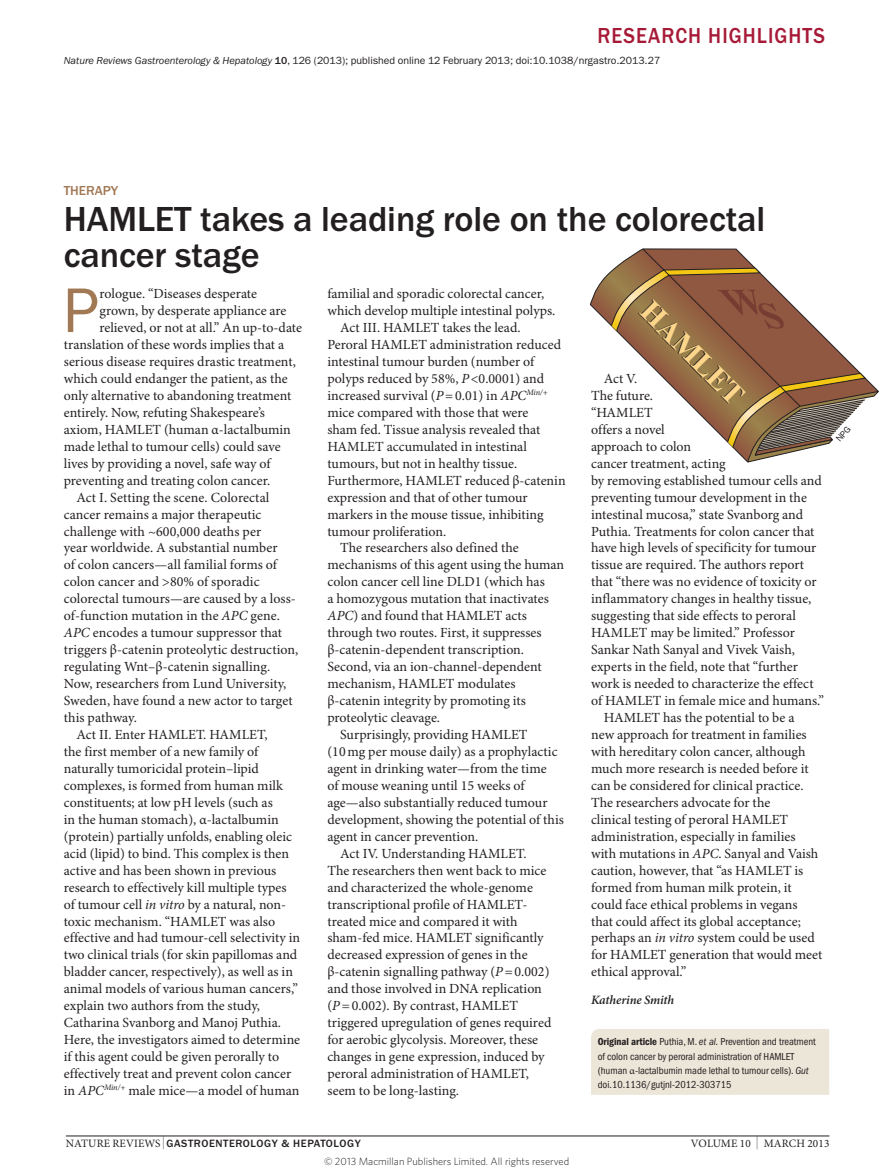
<style>
.page{position:relative;width:893px;height:1174px;background:#fff}
.page>*{position:absolute;margin:0;border:0;box-sizing:border-box;transform-origin:0 0}
.Body_drop_cap{font:63.3px "ITC Franklin Gothic Std";color:#a27955}
.Title{font:500 36px/36px "ITC Franklin Gothic Std";letter-spacing:-.005em;color:#231f20}
.t1{font:500 22.5px "ITC Franklin Gothic Std";letter-spacing:.05em;color:#a71a37;scale:.9 1}
.Body_text{font:13.95px/17px "Minion Pro";color:#231f20}
.Body_drop_cap-2{font:13.95px "Minion Pro";color:#231f20}
.Strapline{font:500 13.5px "ITC Franklin Gothic Std";letter-spacing:-.005em;color:#a27955}
.Authors{font:italic 600 12.75px "Minion Pro";letter-spacing:-.01em;color:#231f20}
.t2{font:11.25px "Minion Pro";letter-spacing:.01em;color:#231f20}
.t3{font:500 10.95px "ITC Franklin Gothic Std";letter-spacing:.05em;color:#231f20}
.References{font:condensed 10.5px/14.2px "ITC Franklin Gothic Std";letter-spacing:-.005em;color:#231f20}
.Citation_line{font:10.5px "ITC Franklin Gothic Std";letter-spacing:-.005em;color:#231f20}
.t4{font:300 10.5px "Whitney";color:#231f20}
.s1{font-style:italic}
.s2{font-weight:500}
.s3{font-family:"ITC Franklin Gothic Std Dm Cd";font-stretch:normal}
.s4{font-family:"Minion Pro";font-stretch:normal}
.s5{font-family:"Minion Pro";font-weight:400;font-size:11.25px}
.s6{font-family:"Minion Pro";font-weight:400;font-size:12.9px}
.s7{font-size:12.9px}
</style>
<div class="page">
<hr style="left:66px;top:1135px;width:763px;height:1px;background:#231f20">
<div style="left:591px;top:1029px;width:238px;height:65px;background:#ece6d9"></div>
<svg style="left:590px;top:271px;width:21px;height:55px"></svg>
<svg style="left:611px;top:249px;width:267px;height:213px"></svg>
<p class="t1" style="left:598px;top:22px;width:254px">RESEARCH HIGHLIGHTS</p>
<p class="Citation_line" style="left:64px;top:54px;width:598px"><span class="s1">Nature Reviews Gastroenterology &amp; Hepatology</span> <span class="s2">10</span>, 126 (2013); published online 12 February 2013; doi:10.1038/nrgastro.2013.27</p>
<p class="Strapline" style="left:64px;top:183px;width:56px">THERAPY</p>
<p class="Title" style="left:64px;top:202px;width:703px">HAMLET takes a leading role on the colorectal cancer stage</p>
<p class="Body_drop_cap" style="left:64px;top:274px;width:37px">P</p>
<p class="Body_drop_cap-2" style="left:99px;top:285px;width:159px">rologue. “Diseases desperate</p>
<p class="Body_text" style="left:327px;top:286px;width:229px">familial and sporadic colorectal cancer, which develop multiple intestinal polyps.</p>
<p class="Body_text" style="left:327px;top:320px;width:240px;text-indent:13px">Act III. HAMLET takes the lead.<br>Peroral HAMLET administration reduced intestinal tumour burden (number of polyps reduced by 58%, <span class="s1">P</span>&lt;0.0001) and increased survival (<span class="s1">P</span>=0.01) in <span class="s1">APC</span><sup>Min/+ </sup>mice compared with those that were<br>sham fed. Tissue analysis revealed that HAMLET accumulated in intestinal tumours, but not in healthy tissue.<br>Furthermore, HAMLET reduced β-catenin expression and that of other tumour markers in the mouse tissue, inhibiting tumour proliferation.</p>
<p class="Body_text" style="left:327px;top:540px;width:238px;text-indent:13px">The researchers also defined the mechanisms of this agent using the human colon cancer cell line DLD1 (which has<br>a homozygous mutation that inactivates <span class="s1">APC</span>) and found that HAMLET acts through two routes. First, it suppresses β-catenin-dependent transcription.<br>Second, via an ion-channel-dependent mechanism, HAMLET modulates β-catenin integrity by promoting its proteolytic cleavage.</p>
<p class="Body_text" style="left:327px;top:726px;width:238px;text-indent:13px">Surprisingly, providing HAMLET (10mg per mouse daily) as a prophylactic agent in drinking water—from the time<br>of mouse weaning until 15 weeks of age—also substantially reduced tumour development, showing the potential of this agent in cancer prevention.</p>
<p class="Body_text" style="left:327px;top:845px;width:225px;text-indent:13px">Act IV. Understanding HAMLET.<br>The researchers then went back to mice and characterized the whole-genome transcriptional profile of HAMLET&shy;treated mice and compared it with sham-fed mice. HAMLET significantly decreased expression of genes in the β-catenin signalling pathway (<span class="s1">P</span>=0.002) and those involved in DNA replication (<span class="s1">P</span>=0.002). By contrast, HAMLET triggered upregulation of genes required for aerobic glycolysis. Moreover, these changes in gene expression, induced by peroral administration of HAMLET, seem to be long-lasting.</p>
<p class="Body_drop_cap-2" style="left:99px;top:302px;width:189px">grown, by desperate appliance are</p>
<p class="Body_drop_cap-2" style="left:99px;top:319px;width:204px">relieved, or not at all.” An up-to-date</p>
<p class="Body_drop_cap-2" style="left:64px;top:336px;width:222px">translation of these words implies that a</p>
<p class="Body_drop_cap-2" style="left:64px;top:353px;width:234px">serious disease requires drastic treatment,</p>
<p class="Body_drop_cap-2" style="left:64px;top:370px;width:225px">which could endanger the patient, as the</p>
<p class="Body_drop_cap-2" style="left:64px;top:387px;width:229px">only alternative to abandoning treatment</p>
<p class="Body_drop_cap-2" style="left:64px;top:404px;width:203px">entirely. Now, refuting Shakespeare’s</p>
<p class="Body_drop_cap-2" style="left:64px;top:421px;width:229px">axiom, HAMLET (human α-lactalbumin</p>
<p class="Body_drop_cap-2" style="left:64px;top:438px;width:218px">made lethal to tumour cells) could save</p>
<p class="Body_drop_cap-2" style="left:64px;top:455px;width:208px">lives by providing a novel, safe way of</p>
<p class="Body_drop_cap-2" style="left:64px;top:472px;width:208px">preventing and treating colon cancer.</p>
<p class="Body_text" style="left:64px;top:489px;width:236px;text-indent:13px">Act I. Setting the scene. Colorectal cancer remains a major therapeutic challenge with ~600,000 deaths per<br>year worldwide. A substantial number<br>of colon cancers—all familial forms of colon cancer and &gt;80% of sporadic colorectal tumours—are caused by a loss&shy;of-function mutation in the <span class="s1">APC</span> gene.<br><span class="s1">APC</span> encodes a tumour suppressor that triggers β-catenin proteolytic destruction, regulating Wnt–β-catenin signalling.<br>Now, researchers from Lund University, Sweden, have found a new actor to target this pathway.</p>
<p class="Body_text" style="left:64px;top:726px;width:238px;text-indent:13px">Act II. Enter HAMLET. HAMLET,<br>the first member of a new family of naturally tumoricidal protein–lipid complexes, is formed from human milk constituents; at low pH levels (such as<br>in the human stomach), α-lactalbumin (protein) partially unfolds, enabling oleic acid (lipid) to bind. This complex is then active and has been shown in previous research to effectively kill multiple types of tumour cell <span class="s1">in vitro</span> by a natural, non&shy;toxic mechanism. “HAMLET was also effective and had tumour-cell selectivity in two clinical trials (for skin papillomas and bladder cancer, respectively), as well as in animal models of various human cancers,” explain two authors from the study, Catharina Svanborg and Manoj Puthia.<br>Here, the investigators aimed to determine if this agent could be given perorally to effectively treat and prevent colon cancer in <span class="s1">APC</span><sup>Min/+</sup> male mice—a model of human</p>
<p class="Body_text" style="left:591px;top:370px;width:235px;text-indent:13px">Act V.<br>The future.<br>“HAMLET<br>offers a novel<br>approach to colon<br>cancer treatment, acting<br>by removing established tumour cells and preventing tumour development in the intestinal mucosa,” state Svanborg and<br>Puthia. Treatments for colon cancer that have high levels of specificity for tumour tissue are required. The authors report that “there was no evidence of toxicity or inflammatory changes in healthy tissue, suggesting that side effects to peroral<br>HAMLET may be limited.” Professor<br>Sankar Nath Sanyal and Vivek Vaish, experts in the field, note that “further work is needed to characterize the effect of HAMLET in female mice and humans.”</p>
<p class="Body_text" style="left:591px;top:709px;width:233px;text-indent:13px">HAMLET has the potential to be a<br>new approach for treatment in families with hereditary colon cancer, although much more research is needed before it can be considered for clinical practice.<br>The researchers advocate for the<br>clinical testing of peroral HAMLET administration, especially in families with mutations in <span class="s1">APC</span>. Sanyal and Vaish caution, however, that “as HAMLET is formed from human milk protein, it could face ethical problems in vegans that could affect its global acceptance; perhaps an <span class="s1">in vitro</span> system could be used for HAMLET generation that would meet ethical approval.”</p>
<p class="Authors" style="left:591px;top:992px;width:85px">Katherine Smith</p>
<p class="References" style="left:598px;top:1035px;width:220px"><span class="s3">Original article</span> Puthia, M. <span class="s1">et al.</span> Prevention and treatment of colon cancer by peroral administration of HAMLET (human <span class="s4">α</span>-lactalbumin made lethal to tumour cells). <span class="s1">Gut </span>doi.10.1136/gutjnl-2012-303715</p>
<p class="t3" style="left:66px;top:1137px;width:296px"><span class="s5">NATURE REVIEWS</span> <span class="s6">|</span> GASTROENTEROLOGY &amp; HEPATOLOGY</p>
<p class="t2" style="left:691px;top:1136px;width:140px">VOLUME 10 <span class="s7">|</span> MARCH 2013</p>
<p class="t4" style="left:324px;top:1154px;width:247px">© 2013 Macmillan Publishers Limited. All rights reserved</p>
</div>
